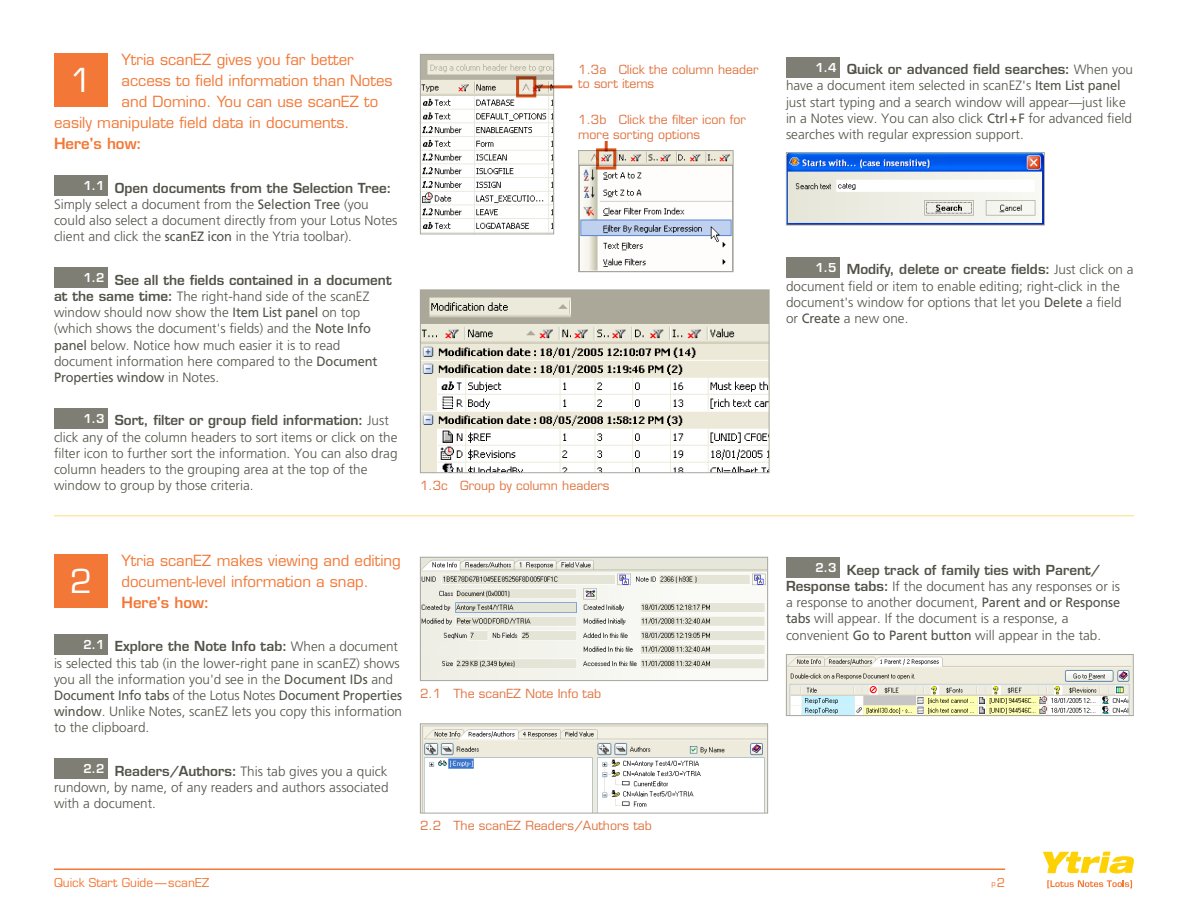
<style>
.page{position:relative;width:1188px;height:918px;background:#fff}
.page>*{position:absolute;margin:0;border:0;box-sizing:border-box;transform-origin:0 0}
.t1{font:32.25px "Eurostile";color:#fff}
.Text_-_Level_1{font:15px/21px "Eurostile";color:#f37736}
.Text_-_Level_1-2{font:600 15px "Eurostile";color:#f37736}
.Text_-_Level_2{font:300 13.5px/16.2px "Frutiger";color:#535249}
.Captions{font:12.3px/14.7px "Eurostile";color:#e0733f}
.t2{font:600 12px "Eurostile";color:#fff}
.t3{font:12px "Eurostile";color:#f37736}
.t4{font:7.5px "Eurostile";color:#f37736}
.s1{font-family:"Eurostile";font-weight:600}
.s2{font-weight:400}
.s3{font-weight:600}
.s4{font-size:12px}
</style>
<div class="page">
<svg style="left:1043px;top:852px;width:91px;height:21px"></svg>
<svg style="left:1047px;top:880px;width:85px;height:8px"></svg>
<div style="left:54px;top:554px;width:54px;height:54px;background:#f37736"></div>
<div style="left:54px;top:634px;width:54px;height:20px;background:#7f7e74"></div>
<div style="left:54px;top:759px;width:54px;height:20px;background:#7f7e74"></div>
<div style="left:786px;top:558px;width:54px;height:20px;background:#7f7e74"></div>
<div style="left:54px;top:53px;width:54px;height:54px;background:#f37736"></div>
<div style="left:54px;top:175px;width:54px;height:21px;background:#7f7e74"></div>
<div style="left:54px;top:268px;width:54px;height:20px;background:#7f7e74"></div>
<div style="left:54px;top:408px;width:54px;height:20px;background:#7f7e74"></div>
<svg style="left:786px;top:152px;width:259px;height:74px"></svg>
<svg style="left:420px;top:556px;width:348px;height:125px"></svg>
<svg style="left:420px;top:723px;width:348px;height:91px"></svg>
<svg style="left:786px;top:654px;width:348px;height:62px;background:#dcddce"></svg>
<svg style="left:420px;top:54px;width:134px;height:181px"></svg>
<hr style="left:535px;top:85px;width:37px;height:3px;background:#d9531c">
<svg style="left:578px;top:141px;width:156px;height:131px"></svg>
<hr style="left:54px;top:515px;width:1080px;height:1px;background:#ffdf74">
<svg style="left:420px;top:289px;width:350px;height:184px"></svg>
<div style="left:786px;top:57px;width:54px;height:20px;background:#7f7e74"></div>
<div style="left:786px;top:257px;width:54px;height:20px;background:#7f7e74"></div>
<hr style="left:54px;top:868px;width:951px;height:2px;background:#f37736">
<p class="Text_-_Level_1" style="left:122px;top:49px;width:234px">Ytria scanEZ gives you far better</p>
<p class="Text_-_Level_1" style="left:122px;top:70px;width:273px">access to field information than Notes</p>
<p class="Text_-_Level_1" style="left:122px;top:91px;width:258px">and Domino. You can use scanEZ to</p>
<p class="Text_-_Level_1" style="left:54px;top:112px;width:293px">easily manipulate field data in documents.</p>
<p class="Text_-_Level_1-2" style="left:54px;top:134px;width:89px">Here's how:</p>
<p class="t2" style="left:83px;top:178px;width:23px">1.1</p>
<p class="t1" style="left:70px;top:61px;width:24px">1</p>
<p class="Text_-_Level_2" style="left:54px;top:180px;width:345px;text-indent:61px"><span class="s1">Open documents from the Selection Tree:<br></span>Simply select a document from the <span class="s2">Selection Tree</span> (you could also select a document directly from your Lotus Notes client and click the <span class="s2">scanEZ icon</span> in the Ytria toolbar).</p>
<p class="t2" style="left:83px;top:270px;width:23px">1.2</p>
<p class="Text_-_Level_2" style="left:54px;top:272px;width:339px;text-indent:61px"><span class="s1">See all the fields contained in a document at the same time:</span> The right-hand side of the scanEZ window should now show the <span class="s2">Item List panel</span> on top (which shows the document's fields) and the <span class="s2">Note Info panel</span> below. Notice how much easier it is to read document information here compared to the <span class="s2">Document Properties window</span> in Notes.</p>
<p class="t2" style="left:83px;top:411px;width:23px">1.3</p>
<p class="Text_-_Level_2" style="left:54px;top:413px;width:345px;text-indent:61px"><span class="s1">Sort, filter or group field information:</span> Just click any of the column headers to sort items or click on the filter icon to further sort the information. You can also drag column headers to the grouping area at the top of the window to group by those criteria.</p>
<p class="Captions" style="left:578px;top:62px;width:182px">1.3a Click the column header to sort items</p>
<p class="Captions" style="left:578px;top:112px;width:169px">1.3b Click the filter icon for more sorting options</p>
<p class="Captions" style="left:420px;top:478px;width:191px">1.3c Group by column headers</p>
<p class="t1" style="left:70px;top:562px;width:24px">2</p>
<p class="Text_-_Level_1" style="left:122px;top:550px;width:281px">Ytria scanEZ makes viewing and editing document-level information a snap.<br><span class="s3">Here's how:</span></p>
<p class="t2" style="left:83px;top:637px;width:23px">2.1</p>
<p class="Text_-_Level_2" style="left:54px;top:639px;width:350px;text-indent:61px"><span class="s1">Explore the Note Info tab:</span> When a document is selected this tab (in the lower-right pane in scanEZ) shows you all the information you'd see in the <span class="s2">Document IDs</span> and <span class="s2">Document Info tabs</span> of the Lotus Notes <span class="s2">Document Properties window</span>. Unlike Notes, scanEZ lets you copy this information to the clipboard.</p>
<p class="t2" style="left:83px;top:761px;width:23px">2.2</p>
<p class="Text_-_Level_2" style="left:54px;top:763px;width:336px;text-align:justify;text-indent:61px"><span class="s1">Readers/Authors:</span> This tab gives you a quick rundown, by name, of any readers and authors associated with a document.</p>
<p class="Captions" style="left:420px;top:686px;width:183px">2.1 The scanEZ Note Info tab</p>
<p class="Captions" style="left:420px;top:818px;width:233px">2.2 The scanEZ Readers/Authors tab</p>
<p class="t2" style="left:815px;top:60px;width:23px">1.4</p>
<p class="Text_-_Level_2" style="left:786px;top:62px;width:349px;text-indent:61px"><span class="s1">Quick or advanced field searches:</span> When you have a document item selected in scanEZ's <span class="s2">Item List panel </span>just start typing and a search window will appear—just like in a Notes view. You can also click <span class="s2">Ctrl+F</span> for advanced field searches with regular expression support.</p>
<p class="t2" style="left:815px;top:260px;width:23px">1.5</p>
<p class="Text_-_Level_2" style="left:786px;top:262px;width:349px;text-indent:61px"><span class="s1">Modify, delete or create fields:</span> Just click on a document field or item to enable editing; right‑click in the document's window for options that let you <span class="s2">Delete</span> a field or <span class="s2">Create</span> a new one.</p>
<p class="t2" style="left:815px;top:560px;width:23px">2.3</p>
<p class="Text_-_Level_2" style="left:786px;top:562px;width:336px;text-indent:61px"><span class="s1">Keep track of family ties with Parent/ Response tabs:</span> If the document has any responses or is a response to another document, <span class="s2">Parent and or Response tabs</span> will appear. If the document is a response, a convenient <span class="s2">Go to Parent button</span> will appear in the tab.</p>
<p class="t3" style="left:54px;top:876px;width:157px">Quick Start Guide—scanEZ</p>
<p class="t4" style="left:992px;top:879px;width:15px">p<span class="s4">2</span></p>
</div>
